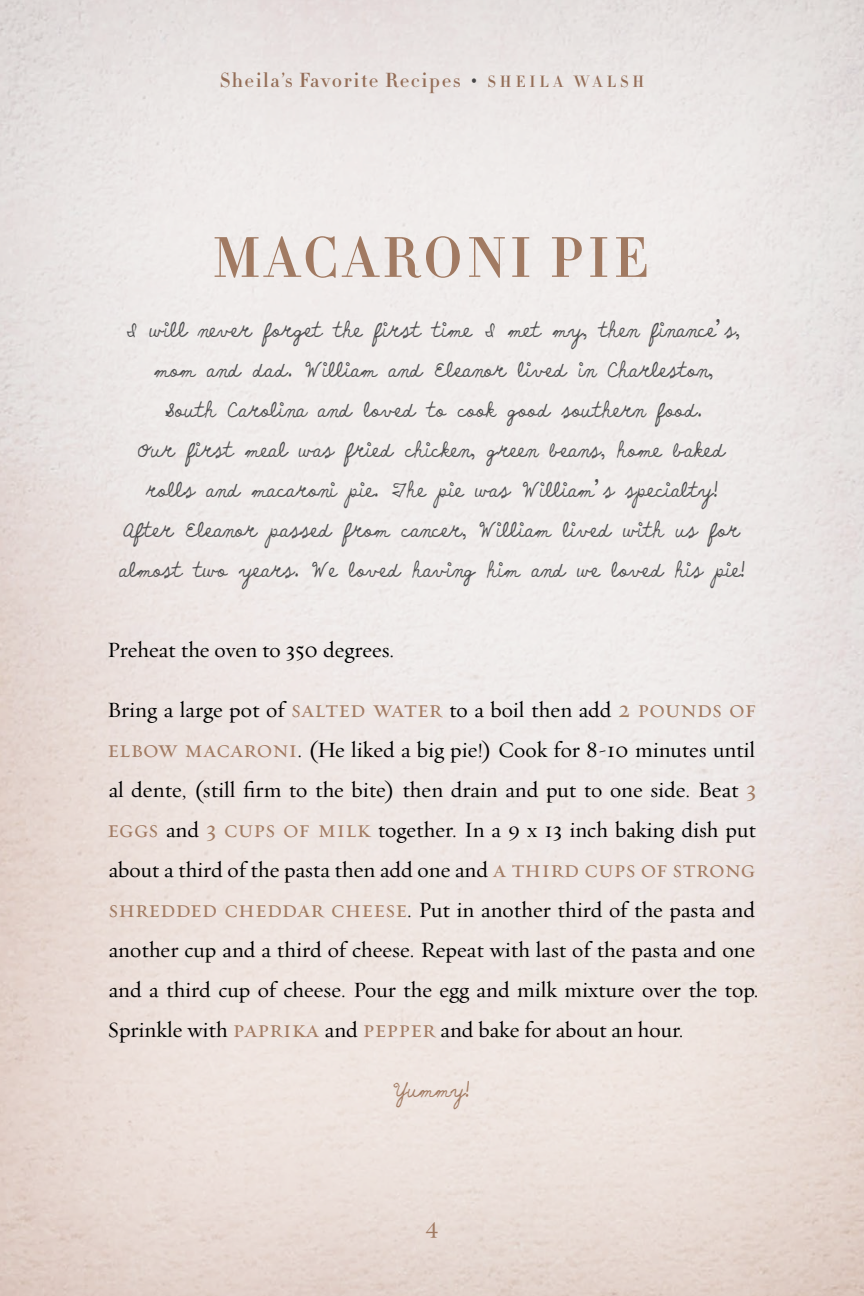
<style>
.page{position:relative;width:864px;height:1296px;background:#fff}
.page>*{position:absolute;margin:0;border:0;box-sizing:border-box;transform-origin:0 0}
.Heading{font:56px "Didot HTF M06 Medium";letter-spacing:.075em;color:#a17a62}
.Comment{font:24px/40px "Yellabelly";color:#4d4d4f;text-align:center;scale:.95 1}
.Comment_2{font:24px "Yellabelly";color:#a17a62;scale:.95 1}
.t1{font:24px "Requiem Text HTF Roman";color:#a17a62}
.Body{font:22px/40px "Requiem Text HTF Roman";color:#000}
.t2{font:20px "Didot HTF M06 Medium";letter-spacing:.075em;color:#a17a62}
.s1{font-size:18px;color:#4d4d4f}
.s2{font-size:16px}
.s3{font-family:"Requiem Text HTF Small Caps";font-size:24px;color:#a17a62}
</style>
<div class="page">
<div style="left:0;top:0;width:864px;height:1296px;background:#d5cecb;opacity:.85"></div>
<p class="t2" style="left:220px;top:67px;width:426px">Sheila’s Favorite Recipes <span class="s1">•</span> <span class="s2">S H E I L A WA L S H</span></p>
<p class="Heading" style="left:213px;top:222px;width:437px">MACARONI PIE</p>
<p class="Comment" style="left:119px;top:309px;width:661px">I will never forget the first time I met my, then finance’s, mom and dad. William and Eleanor lived in Charleston,<br>South Carolina and loved to cook good southern food.<br>Our first meal was fried chicken, green beans, home baked rolls and macaroni pie. The pie was William’s specialty!<br>After Eleanor passed from cancer, William lived with us for almost two years. We loved having him and we loved his pie!</p>
<p class="Body" style="left:107px;top:630px;width:288px">Preheat the oven to 350 degrees.</p>
<p class="Body" style="left:107px;top:690px;width:653px">Bring a large pot of <span class="s3">salted water</span> to a boil then add <span class="s3">2 pounds of elbow macaroni</span>. (He liked a big pie!) Cook for 8-10 minutes until al dente, (still firm to the bite) then drain and put to one side. Beat <span class="s3">3 eggs</span> and <span class="s3">3 cups of milk</span> together. In a 9 x 13 inch baking dish put about a third of the pasta then add one and <span class="s3">a third cups of strong shredded cheddar cheese</span>. Put in another third of the pasta and another cup and a third of cheese. Repeat with last of the pasta and one and a third cup of cheese. Pour the egg and milk mixture over the top.<br>Sprinkle with <span class="s3">paprika</span> and <span class="s3">pepper</span> and bake for about an hour.</p>
<p class="Comment_2" style="left:393px;top:1075px;width:83px">Yummy!</p>
<p class="t1" style="left:426px;top:1212px;width:14px">4</p>
</div>
